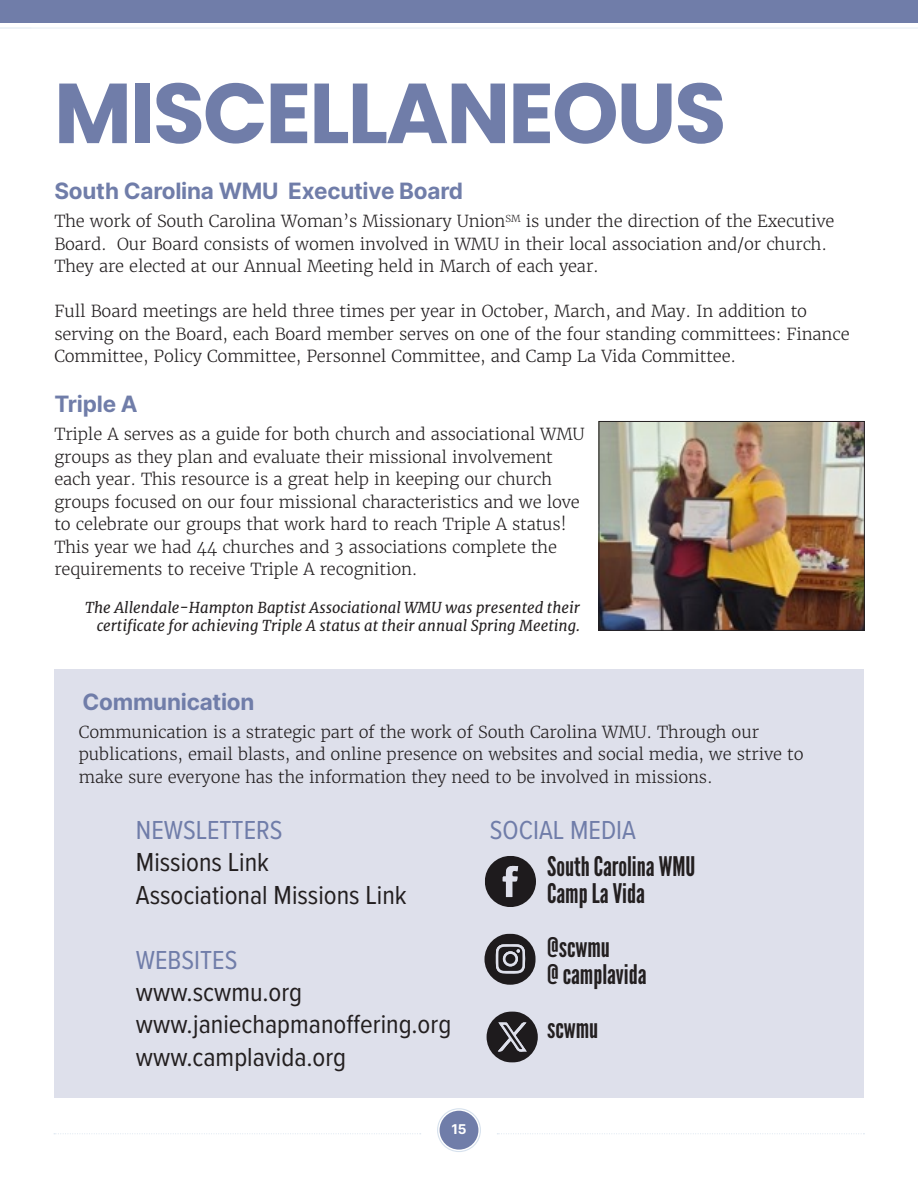
<style>
.page{position:relative;width:918px;height:1188px;background:#fff}
.page>*{position:absolute;margin:0;border:0;box-sizing:border-box;transform-origin:0 0}
.t1{font:700 84.9px "Poppins";letter-spacing:-.025em;color:#707da9}
.t2{font:27px "Proxima Nova Cond";color:#231f20}
.t3{font:27px "League Gothic";color:#231f20}
.t4{font:27px "Proxima Nova Cond";color:#707da9}
.t5{font:22.5px "Inter";letter-spacing:-.01em;color:#707da9}
.t6{font:300 16.5px/22.5px "Merriweather";letter-spacing:-.01em;color:#231f20}
.t7{font:italic 15px/18px "Merriweather";color:#231f20;text-align:right}
.t8{font:13.5px "Inter";color:#fff}
</style>
<div class="page">
<div style="left:440px;top:1111px;width:38px;height:39px;background:#707da9;border-radius:50%"></div>
<div style="left:437px;top:1108px;width:44px;height:44px;border:1px solid #d6e1ed;border-radius:50%"></div>
<svg style="left:54px;top:1133px;width:367px;height:1px"></svg>
<svg style="left:497px;top:1133px;width:367px;height:1px"></svg>
<div style="left:0;top:0;width:918px;height:23px;background:#707da9"></div>
<hr style="left:0;top:27px;width:918px;height:2px;background:#edf2f7">
<div style="left:54px;top:670px;width:810px;height:428px;background:#dee0eb"></div>
<img style="left:601px;top:423px;width:262px;height:206px">
<div style="left:599px;top:421px;width:266px;height:210px;border:1px solid #231f20"></div>
<svg style="left:487px;top:1011px;width:51px;height:52px"></svg>
<svg style="left:484px;top:934px;width:52px;height:51px"></svg>
<div style="left:506px;top:954px;width:9px;height:10px;background:#231f20;border-radius:50%"></div>
<svg style="left:485px;top:856px;width:51px;height:51px"></svg>
<p class="t1" style="left:54px;top:64px;width:674px">MISCELLANEOUS</p>
<p class="t5" style="left:54px;top:174px;width:410px">South Carolina WMU Executive Board</p>
<p class="t6" style="left:54px;top:210px;width:782px">The work of South Carolina Woman’s Missionary Union<sup>SM</sup> is under the direction of the Executive<br>Board. Our Board consists of women involved in WMU in their local association and/or church.<br>They are elected at our Annual Meeting held in March of each year.</p>
<p class="t6" style="left:54px;top:300px;width:797px">Full Board meetings are held three times per year in October, March, and May. In addition to serving on the Board, each Board member serves on one of the four standing committees: Finance<br>Committee, Policy Committee, Personnel Committee, and Camp La Vida Committee.</p>
<p class="t5" style="left:54px;top:387px;width:85px">Triple A</p>
<p class="t6" style="left:54px;top:423px;width:532px">Triple A serves as a guide for both church and associational WMU groups as they plan and evaluate their missional involvement each year. This resource is a great help in keeping our church groups focused on our four missional characteristics and we love to celebrate our groups that work hard to reach Triple A status!<br>This year we had 44 churches and 3 associations complete the requirements to receive Triple A recognition.</p>
<p class="t7" style="left:85px;top:599px;width:496px">The Allendale-Hampton Baptist Associational WMU was presented their certificate for achieving Triple A status at their annual Spring Meeting.</p>
<p class="t5" style="left:82px;top:686px;width:174px">Communication</p>
<p class="t6" style="left:79px;top:721px;width:726px">Communication is a strategic part of the work of South Carolina WMU. Through our publications, email blasts, and online presence on websites and social media, we strive to make sure everyone has the information they need to be involved in missions.</p>
<p class="t4" style="left:136px;top:810px;width:148px">NEWSLETTERS</p>
<p class="t2" style="left:136px;top:843px;width:135px">Missions Link</p>
<p class="t2" style="left:136px;top:875px;width:272px">Associational Missions Link</p>
<p class="t4" style="left:490px;top:810px;width:148px">SOCIAL MEDIA</p>
<p class="t3" style="left:547px;top:850px;width:150px">South Carolina WMU</p>
<p class="t3" style="left:547px;top:877px;width:99px">Camp La Vida</p>
<p class="t3" style="left:547px;top:931px;width:64px">@scwmu</p>
<p class="t3" style="left:547px;top:958px;width:101px">@ camplavida</p>
<p class="t3" style="left:547px;top:1012px;width:53px">scwmu</p>
<p class="t4" style="left:136px;top:940px;width:103px">WEBSITES</p>
<p class="t2" style="left:136px;top:972px;width:168px">www.scwmu.org</p>
<p class="t2" style="left:136px;top:1005px;width:317px">www.janiechapmanoffering.org</p>
<p class="t2" style="left:136px;top:1037px;width:212px">www.camplavida.org</p>
<p class="t8" style="left:451px;top:1119px;width:17px">15</p>
</div>
